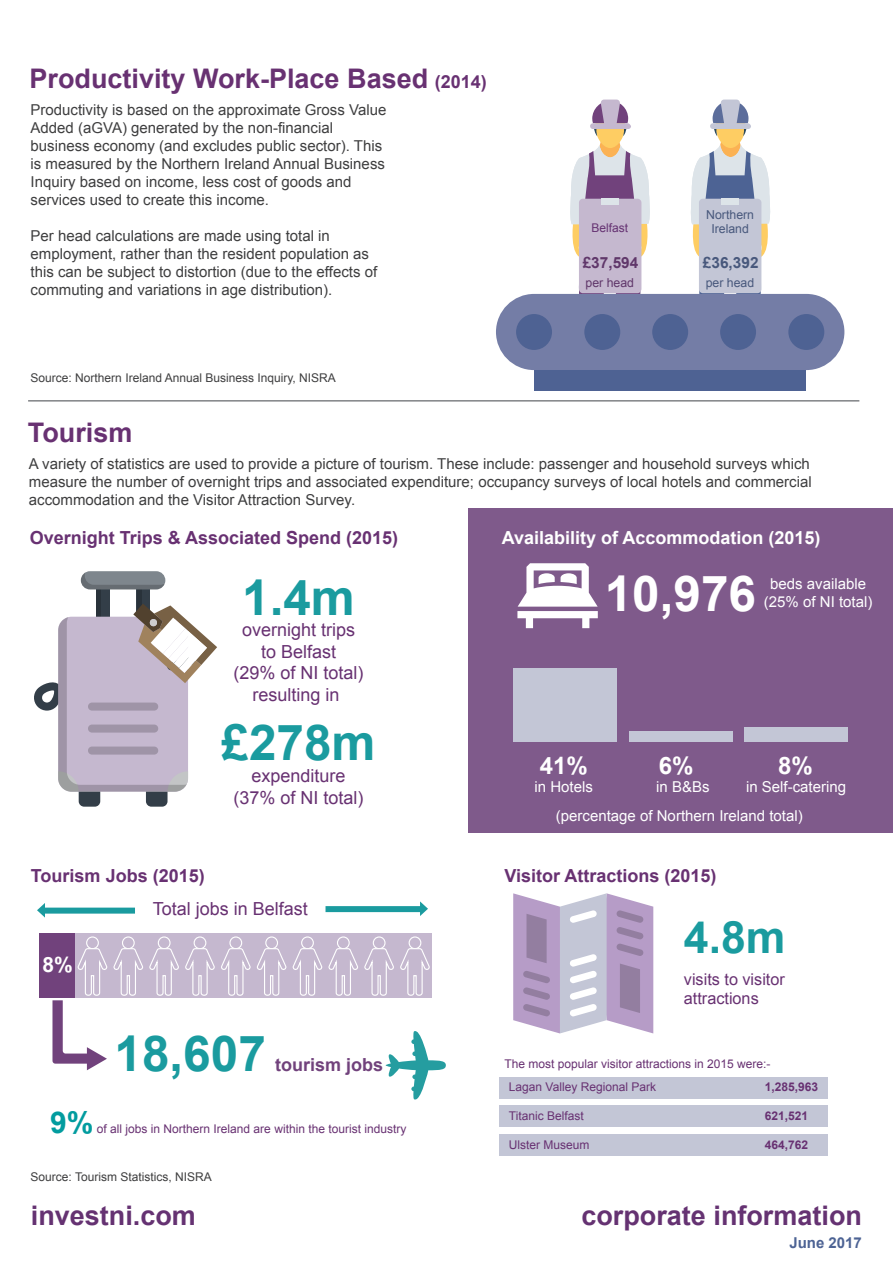
<style>
.page{position:relative;width:893px;height:1263px;background:#fff}
.page>*{position:absolute;margin:0;border:0;box-sizing:border-box;transform-origin:0 0}
.t1{font:700 49.5px "Arial";color:#1a9b9f}
.t2{font:700 49.5px "Arial";color:#fff}
.t3{font:700 44.7px "Arial";color:#1a9b9f}
.t4{font:700 30px "Arial";color:#029c9f}
.t5{font:700 27px "Arial";color:#683172}
.t6{font:700 27px "Arial";color:#653272}
.t7{font:700 24px "Arial";color:#fff}
.t8{font:700 21px "Arial";color:#fff}
.t9{font:18px/21.6px "Arial";color:#683172;text-align:center}
.t10{font:700 18px "Arial";color:#683172}
.t11{font:700 18px "Arial";color:#fff}
.t12{font:700 18px "Arial";color:#71427c}
.t13{font:16.2px/19.5px "Arial";color:#683172}
.t14{font:700 15.45px "Arial";color:#60376a}
.t15{font:700 15.45px "Arial";color:#48587c}
.t16{font:15px/18px "Arial";color:#3e3e3f}
.t17{font:15px/18px "Arial";color:#fff;text-align:center}
.t18{font:700 15px "Arial";color:#4d6394}
.t19{font:12.3px/14.9px "Arial";color:#48587c;text-align:center}
.t20{font:12.3px "Arial";color:#60376a}
.t21{font:12px "Arial";color:#683172}
.t22{font:12px "Arial";color:#3e3e3f}
.t23{font:700 12px "Arial";color:#683172}
.t24{font:12px "Arial";color:#653272}
.s1{font-size:18px}
</style>
<div class="page">
<svg style="left:568px;top:100px;width:83px;height:194px"></svg>
<div style="left:579px;top:199px;width:62px;height:94px;background:#c5b8cf;border-radius:4px"></div>
<div style="left:601px;top:199px;width:17px;height:6px;background:#dde4e9"></div>
<svg style="left:689px;top:100px;width:83px;height:194px"></svg>
<div style="left:699px;top:199px;width:62px;height:94px;background:#c3c6d6;border-radius:4px"></div>
<div style="left:722px;top:199px;width:17px;height:6px;background:#dde4e9"></div>
<div style="left:496px;top:294px;width:348px;height:76px;background:#747da6;border-radius:38px"></div>
<div style="left:788px;top:314px;width:36px;height:36px;background:#4e6293;border-radius:50%"></div>
<div style="left:516px;top:314px;width:36px;height:36px;background:#4e6293;border-radius:50%"></div>
<div style="left:584px;top:314px;width:36px;height:36px;background:#4e6293;border-radius:50%"></div>
<div style="left:652px;top:314px;width:36px;height:36px;background:#4e6293;border-radius:50%"></div>
<div style="left:720px;top:314px;width:36px;height:36px;background:#4e6293;border-radius:50%"></div>
<div style="left:534px;top:370px;width:272px;height:20px;background:#4e6293"></div>
<div style="left:499px;top:1077px;width:328px;height:22px;background:#c3c6d6"></div>
<div style="left:499px;top:1106px;width:328px;height:21px;background:#c3c6d6"></div>
<div style="left:499px;top:1134px;width:328px;height:22px;background:#c3c6d6"></div>
<div style="left:468px;top:508px;width:424px;height:324px;background:#7f5a8b"></div>
<hr style="left:28px;top:400px;width:831px;height:2px;background:#808285">
<svg style="left:37px;top:903px;width:98px;height:14px"></svg>
<svg style="left:326px;top:901px;width:102px;height:15px"></svg>
<div style="left:137px;top:581px;width:13px;height:36px;background:#333e48"></div>
<svg style="left:137px;top:589px;width:5px;height:15px"></svg>
<div style="left:96px;top:581px;width:13px;height:36px;background:#333e48"></div>
<svg style="left:96px;top:589px;width:5px;height:15px"></svg>
<div style="left:81px;top:571px;width:84px;height:18px;background:#989fa4;border-radius:9px"></div>
<svg style="left:81px;top:572px;width:84px;height:17px"></svg>
<svg style="left:34px;top:604px;width:183px;height:203px"></svg>
<div style="left:75px;top:933px;width:357px;height:64px;background:#c5b8cf"></div>
<div style="left:40px;top:933px;width:35px;height:64px;background:#71427c"></div>
<div style="left:86px;top:936px;width:13px;height:13px;border:1px solid #fff;border-radius:50%"></div>
<div style="left:122px;top:936px;width:13px;height:13px;border:1px solid #fff;border-radius:50%"></div>
<div style="left:158px;top:936px;width:13px;height:13px;border:1px solid #fff;border-radius:50%"></div>
<div style="left:194px;top:936px;width:12px;height:13px;border:1px solid #fff;border-radius:50%"></div>
<div style="left:229px;top:936px;width:13px;height:13px;border:1px solid #fff;border-radius:50%"></div>
<div style="left:265px;top:936px;width:13px;height:13px;border:1px solid #fff;border-radius:50%"></div>
<div style="left:301px;top:936px;width:13px;height:13px;border:1px solid #fff;border-radius:50%"></div>
<div style="left:337px;top:936px;width:13px;height:13px;border:1px solid #fff;border-radius:50%"></div>
<div style="left:373px;top:936px;width:13px;height:13px;border:1px solid #fff;border-radius:50%"></div>
<div style="left:409px;top:936px;width:12px;height:13px;border:1px solid #fff;border-radius:50%"></div>
<svg style="left:52px;top:947px;width:394px;height:153px"></svg>
<svg style="left:517px;top:563px;width:81px;height:65px"></svg>
<div style="left:744px;top:727px;width:104px;height:15px;background:#c3c6d6"></div>
<div style="left:629px;top:731px;width:104px;height:11px;background:#c3c6d6"></div>
<div style="left:513px;top:668px;width:104px;height:74px;background:#c3c6d6"></div>
<svg style="left:513px;top:893px;width:140px;height:140px;background:#beb0cd"></svg>
<h3 class="t5" style="left:30px;top:60px;width:459px">Productivity Work-Place Based <span class="s1">(2014)</span></h3>
<p class="t16" style="left:31px;top:101px;width:357px">Productivity is based on the approximate Gross Value Added (aGVA) generated by the non-financial business economy (and excludes public sector). This is measured by the Northern Ireland Annual Business Inquiry based on income, less cost of goods and services used to create this income.</p>
<p class="t16" style="left:31px;top:227px;width:348px">Per head calculations are made using total in employment, rather than the resident population as this can be subject to distortion (due to the effects of commuting and variations in age distribution).</p>
<p class="t22" style="left:31px;top:369px;width:307px">Source: Northern Ireland Annual Business Inquiry, NISRA</p>
<h3 class="t5" style="left:28px;top:414px;width:106px">Tourism</h3>
<p class="t24" style="left:591px;top:220px;width:38px">Belfast</p>
<p class="t19" style="left:706px;top:207px;width:49px">Northern<br>Ireland</p>
<p class="t14" style="left:583px;top:252px;width:57px">£37,594</p>
<p class="t15" style="left:703px;top:252px;width:57px">£36,392</p>
<p class="t20" style="left:585px;top:274px;width:50px">per head</p>
<p class="t19" style="left:706px;top:275px;width:50px">per head</p>
<p class="t16" style="left:29px;top:454px;width:784px">A variety of statistics are used to provide a picture of tourism. These include: passenger and household surveys which measure the number of overnight trips and associated expenditure; occupancy surveys of local hotels and commercial accommodation and the Visitor Attraction Survey.</p>
<p class="t10" style="left:30px;top:525px;width:370px">Overnight Trips &amp; Associated Spend (2015)</p>
<h1 class="t1" style="left:242px;top:562px;width:114px">1.4m</h1>
<p class="t9" style="left:234px;top:640px;width:132px">to Belfast<br>(29% of NI total) resulting in</p>
<h1 class="t1" style="left:221px;top:708px;width:156px">£278m</h1>
<p class="t9" style="left:234px;top:765px;width:132px">expenditure (37% of NI total)</p>
<p class="t9" style="left:242px;top:619px;width:115px">overnight trips</p>
<p class="t10" style="left:31px;top:863px;width:175px">Tourism Jobs (2015)</p>
<h3 class="t8" style="left:42px;top:949px;width:32px">8%</h3>
<p class="t9" style="left:153px;top:897px;width:157px">Total jobs in Belfast</p>
<h1 class="t1" style="left:114px;top:1018px;width:153px">18,607</h1>
<p class="t12" style="left:275px;top:1052px;width:110px">tourism jobs</p>
<h3 class="t4" style="left:50px;top:1102px;width:45px">9%</h3>
<p class="t21" style="left:97px;top:1121px;width:311px">of all jobs in Northern Ireland are within the tourist industry</p>
<p class="t22" style="left:31px;top:1168px;width:183px">Source: Tourism Statistics, NISRA</p>
<p class="t11" style="left:502px;top:525px;width:320px">Availability of Accommodation (2015)</p>
<h1 class="t2" style="left:605px;top:559px;width:153px">10,976</h1>
<p class="t17" style="left:764px;top:575px;width:110px">beds available (25% of NI total)</p>
<h3 class="t7" style="left:540px;top:749px;width:50px">41%</h3>
<h3 class="t7" style="left:659px;top:749px;width:36px">6%</h3>
<h3 class="t7" style="left:778px;top:749px;width:36px">8%</h3>
<p class="t17" style="left:535px;top:777px;width:60px">in Hotels</p>
<p class="t17" style="left:656px;top:777px;width:55px">in B&amp;Bs</p>
<p class="t17" style="left:746px;top:777px;width:102px">in Self-catering</p>
<p class="t17" style="left:556px;top:807px;width:248px">(percentage of Northern Ireland total)</p>
<p class="t10" style="left:504px;top:863px;width:214px">Visitor Attractions (2015)</p>
<h2 class="t3" style="left:684px;top:906px;width:103px">4.8m</h2>
<p class="t13" style="left:684px;top:969px;width:103px">visits to visitor attractions</p>
<p class="t21" style="left:504px;top:1055px;width:268px">The most popular visitor attractions in 2015 were:-</p>
<p class="t21" style="left:509px;top:1079px;width:149px">Lagan Valley Regional Park</p>
<p class="t23" style="left:765px;top:1079px;width:55px">1,285,963</p>
<p class="t21" style="left:509px;top:1108px;width:76px">Titanic Belfast</p>
<p class="t23" style="left:765px;top:1107px;width:45px">621,521</p>
<p class="t21" style="left:509px;top:1136px;width:82px">Ulster Museum</p>
<p class="t23" style="left:765px;top:1136px;width:45px">464,762</p>
<h3 class="t6" style="left:31px;top:1197px;width:167px">investni.com</h3>
<h3 class="t6" style="left:581px;top:1197px;width:282px">corporate information</h3>
<p class="t18" style="left:789px;top:1232px;width:74px">June 2017</p>
</div>
